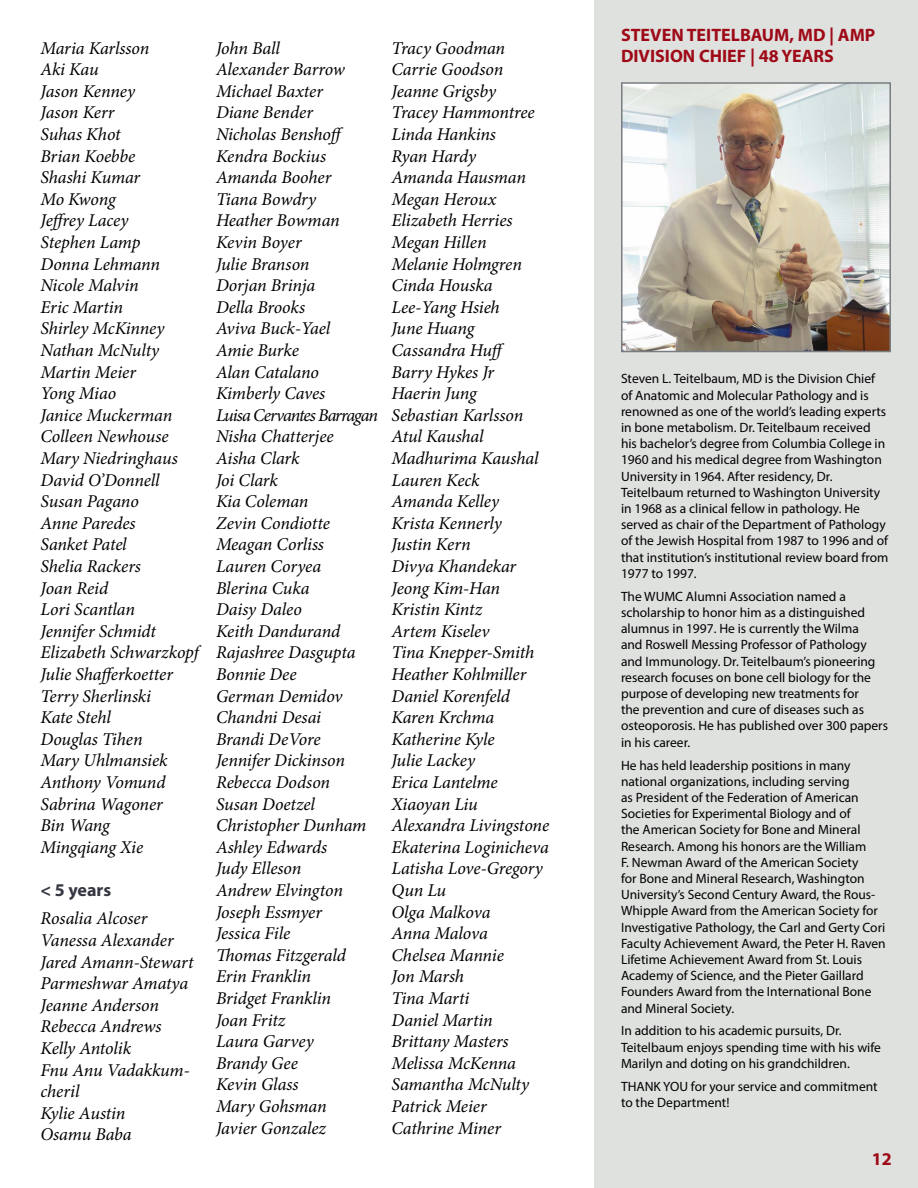
<style>
.page{position:relative;width:918px;height:1188px;background:#fff}
.page>*{position:absolute;margin:0;border:0;box-sizing:border-box;transform-origin:0 0}
.t1{font:italic 18px/21.6px "Minion Pro";letter-spacing:-.01em;color:#000}
.t2{font:700 18px/21.6px "Myriad Pro";color:#9e0917}
.t3{font:700 18px "Myriad Pro";color:#343741}
.t4{font:13.5px/16.2px "Myriad Pro";color:#000}
</style>
<div class="page">
<div style="left:594px;top:0;width:324px;height:1188px;background:#dfe1df"></div>
<img style="left:624px;top:85px;width:264px;height:264px">
<div style="left:621px;top:82px;width:270px;height:270px;border:2px solid #797d82"></div>
<p class="t1" style="left:41px;top:37px;width:160px">Maria Karlsson<br>Aki Kau<br>Jason Kenney<br>Jason Kerr<br>Suhas Khot<br>Brian Koebbe<br>Shashi Kumar<br>Mo Kwong<br>Jeffrey Lacey<br>Stephen Lamp<br>Donna Lehmann<br>Nicole Malvin<br>Eric Martin<br>Shirley McKinney<br>Nathan McNulty<br>Martin Meier<br>Yong Miao<br>Janice Muckerman<br>Colleen Newhouse<br>Mary Niedringhaus<br>David O’Donnell<br>Susan Pagano<br>Anne Paredes<br>Sanket Patel<br>Shelia Rackers<br>Joan Reid<br>Lori Scantlan<br>Jennifer Schmidt<br>Elizabeth Schwarzkopf<br>Julie Shafferkoetter<br>Terry Sherlinski<br>Kate Stehl<br>Douglas Tihen<br>Mary Uhlmansiek<br>Anthony Vomund<br>Sabrina Wagoner<br>Bin Wang<br>Mingqiang Xie</p>
<p class="t3" style="left:41px;top:878px;width:72px">&lt; 5 years</p>
<p class="t1" style="left:41px;top:908px;width:155px">Rosalia Alcoser<br>Vanessa Alexander<br>Jared Amann-Stewart<br>Parmeshwar Amatya<br>Jeanne Anderson<br>Rebecca Andrews<br>Kelly Antolik<br>Fnu Anu Vadakkum&shy;cheril<br>Kylie Austin<br>Osamu Baba</p>
<p class="t1" style="left:216px;top:37px;width:163px">John Ball<br>Alexander Barrow<br>Michael Baxter<br>Diane Bender<br>Nicholas Benshoff<br>Kendra Bockius<br>Amanda Booher<br>Tiana Bowdry<br>Heather Bowman<br>Kevin Boyer<br>Julie Branson<br>Dorjan Brinja<br>Della Brooks<br>Aviva Buck-Yael<br>Amie Burke<br>Alan Catalano<br>Kimberly Caves<br>Luisa Cervantes Barragan<br>Nisha Chatterjee<br>Aisha Clark<br>Joi Clark<br>Kia Coleman<br>Zevin Condiotte<br>Meagan Corliss<br>Lauren Coryea<br>Blerina Cuka<br>Daisy Daleo<br>Keith Dandurand<br>Rajashree Dasgupta<br>Bonnie Dee<br>German Demidov<br>Chandni Desai<br>Brandi DeVore<br>Jennifer Dickinson<br>Rebecca Dodson<br>Susan Doetzel<br>Christopher Dunham<br>Ashley Edwards<br>Judy Elleson<br>Andrew Elvington<br>Joseph Essmyer<br>Jessica File<br>Thomas Fitzgerald<br>Erin Franklin<br>Bridget Franklin<br>Joan Fritz<br>Laura Garvey<br>Brandy Gee<br>Kevin Glass<br>Mary Gohsman<br>Javier Gonzalez</p>
<p class="t1" style="left:392px;top:37px;width:159px">Tracy Goodman<br>Carrie Goodson<br>Jeanne Grigsby<br>Tracey Hammontree<br>Linda Hankins<br>Ryan Hardy<br>Amanda Hausman<br>Megan Heroux<br>Elizabeth Herries<br>Megan Hillen<br>Melanie Holmgren<br>Cinda Houska<br>Lee-Yang Hsieh<br>June Huang<br>Cassandra Huff<br>Barry Hykes Jr<br>Haerin Jung<br>Sebastian Karlsson<br>Atul Kaushal<br>Madhurima Kaushal<br>Lauren Keck<br>Amanda Kelley<br>Krista Kennerly<br>Justin Kern<br>Divya Khandekar<br>Jeong Kim-Han<br>Kristin Kintz<br>Artem Kiselev<br>Tina Knepper-Smith<br>Heather Kohlmiller<br>Daniel Korenfeld<br>Karen Krchma<br>Katherine Kyle<br>Julie Lackey<br>Erica Lantelme<br>Xiaoyan Liu<br>Alexandra Livingstone<br>Ekaterina Loginicheva<br>Latisha Love-Gregory<br>Qun Lu<br>Olga Malkova<br>Anna Malova<br>Chelsea Mannie<br>Jon Marsh<br>Tina Marti<br>Daniel Martin<br>Brittany Masters<br>Melissa McKenna<br>Samantha McNulty<br>Patrick Meier<br>Cathrine Miner</p>
<p class="t2" style="left:621px;top:23px;width:256px">STEVEN TEITELBAUM, MD | AMP<br>DIVISION CHIEF | 48 YEARS</p>
<p class="t4" style="left:621px;top:371px;width:269px">Steven L. Teitelbaum, MD is the Division Chief of Anatomic and Molecular Pathology and is renowned as one of the world’s leading experts in bone metabolism. Dr. Teitelbaum received his bachelor’s degree from Columbia College in 1960 and his medical degree from Washington University in 1964. After residency, Dr.<br>Teitelbaum returned to Washington University in 1968 as a clinical fellow in pathology. He served as chair of the Department of Pathology of the Jewish Hospital from 1987 to 1996 and of that institution’s institutional review board from 1977 to 1997.</p>
<p class="t4" style="left:621px;top:588px;width:269px">The WUMC Alumni Association named a scholarship to honor him as a distinguished alumnus in 1997. He is currently the Wilma<br>and Roswell Messing Professor of Pathology and Immunology. Dr. Teitelbaum’s pioneering research focuses on bone cell biology for the purpose of developing new treatments for<br>the prevention and cure of diseases such as osteoporosis. He has published over 300 papers in his career.</p>
<p class="t4" style="left:621px;top:757px;width:266px">He has held leadership positions in many national organizations, including serving<br>as President of the Federation of American Societies for Experimental Biology and of<br>the American Society for Bone and Mineral Research. Among his honors are the William<br>F. Newman Award of the American Society<br>for Bone and Mineral Research, Washington University’s Second Century Award, the Rous-Whipple Award from the American Society for Investigative Pathology, the Carl and Gerty Cori Faculty Achievement Award, the Peter H. Raven Lifetime Achievement Award from St. Louis Academy of Science, and the Pieter Gaillard Founders Award from the International Bone and Mineral Society.</p>
<p class="t4" style="left:621px;top:1023px;width:261px">In addition to his academic pursuits, Dr.<br>Teitelbaum enjoys spending time with his wife<br>Marilyn and doting on his grandchildren.</p>
<p class="t4" style="left:621px;top:1078px;width:258px">THANK YOU for your service and commitment to the Department!</p>
<p class="t2" style="left:872px;top:1148px;width:21px">12</p>
</div>
